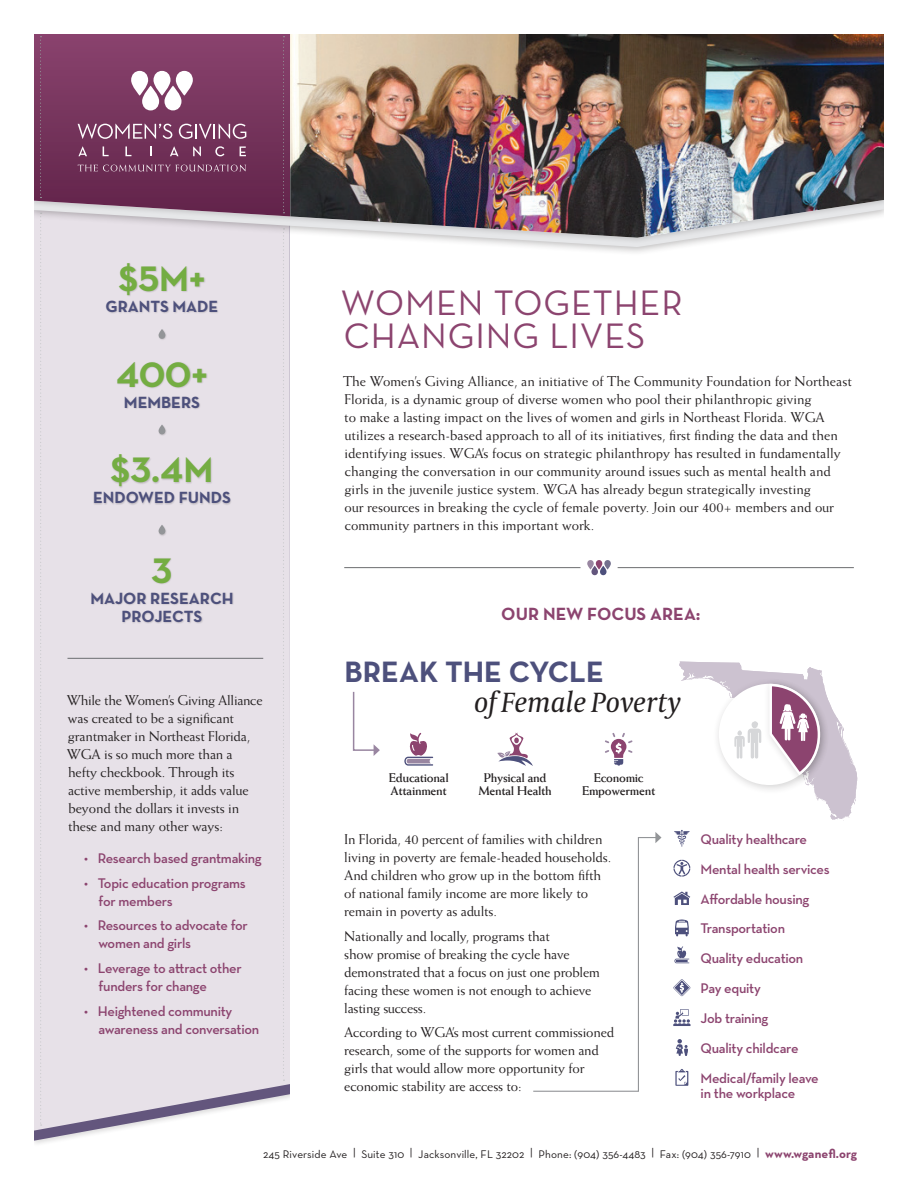
<style>
.page{position:relative;width:918px;height:1188px;background:#fff}
.page>*{position:absolute;margin:0;border:0;box-sizing:border-box;transform-origin:0 0}
.t1{font:36px/33px "Neutraface Text";letter-spacing:.025em;color:#8c446f}
.t2{font:700 36px "Neutraface Text";letter-spacing:-.01em;color:#74ad42}
.t3{font:700 30px "Neutraface Text";color:#4d507c}
.t4{font:italic 28.5px "Capitolium News 2";letter-spacing:-.01em;color:#231f20}
.t5{font:700 18px "Neutraface Text";color:#8c446f}
.t6{font:700 16.5px/18px "Neutraface Text";color:#4d507c;text-align:center}
.t7{font:14.25px/18px "Weiss Std";letter-spacing:-.01em;color:#231f20}
.t8{font:600 14.25px/29.8px "Neutraface Text";letter-spacing:-.02em;color:#8c446f}
.t9{font:700 12.75px/12.8px "Weiss LT";letter-spacing:-.02em;color:#231f20;text-align:center}
.t10{font:11.25px "Neutraface Text";letter-spacing:.01em;color:#231f20}
.s1{font-weight:700;font-size:12.75px;color:#8c446f}
</style>
<div class="page">
<div style="left:34px;top:257px;width:256px;height:874px;background:#e7e1e8"></div>
<svg style="left:40px;top:257px;width:2px;height:869px"></svg>
<svg style="left:283px;top:257px;width:2px;height:824px"></svg>
<div style="left:26px;top:48px;width:866px;height:209px;background:#231f20;opacity:.3"></div>
<div style="left:29px;top:23px;width:860px;height:222px;background:#231f20;opacity:.15"></div>
<svg style="left:34px;top:216px;width:256px;height:22px;fill:#e7e1e8"></svg>
<svg style="left:34px;top:34px;width:256px;height:182px"></svg>
<svg style="left:40px;top:36px;width:1px;height:162px"></svg>
<svg style="left:283px;top:36px;width:2px;height:177px"></svg>
<svg style="left:78px;top:165px;width:168px;height:6px"></svg>
<svg style="left:78px;top:124px;width:94px;height:15px"></svg>
<svg style="left:179px;top:124px;width:67px;height:15px"></svg>
<svg style="left:78px;top:146px;width:9px;height:10px"></svg>
<svg style="left:103px;top:146px;width:6px;height:10px"></svg>
<svg style="left:125px;top:146px;width:6px;height:10px"></svg>
<svg style="left:170px;top:146px;width:9px;height:10px"></svg>
<svg style="left:193px;top:146px;width:8px;height:10px"></svg>
<svg style="left:215px;top:146px;width:9px;height:10px"></svg>
<svg style="left:240px;top:146px;width:6px;height:10px"></svg>
<svg style="left:131px;top:71px;width:62px;height:39px"></svg>
<img style="left:290px;top:34px;width:594px;height:204px">
<div style="left:591px;top:566px;width:7px;height:9px;background:#63567d;border-radius:3px"></div>
<svg style="left:587px;top:560px;width:7px;height:10px"></svg>
<div style="left:600px;top:566px;width:7px;height:9px;background:#4d507c;border-radius:3px"></div>
<svg style="left:596px;top:560px;width:6px;height:10px"></svg>
<svg style="left:604px;top:560px;width:7px;height:10px"></svg>
<hr style="left:344px;top:567px;width:236px;height:1px;background:#6c6d70">
<hr style="left:618px;top:567px;width:236px;height:1px;background:#6c6d70">
<svg style="left:352px;top:691px;width:28px;height:65px"></svg>
<svg style="left:679px;top:662px;width:178px;height:159px"></svg>
<svg style="left:404px;top:733px;width:29px;height:33px"></svg>
<svg style="left:497px;top:732px;width:36px;height:34px"></svg>
<svg style="left:605px;top:733px;width:28px;height:33px"></svg>
<div style="left:91px;top:263px;width:143px;height:361px;background:#231f20;opacity:.2"></div>
<div style="left:159px;top:329px;width:6px;height:10px;background:#939598;border-radius:4px"></div>
<div style="left:159px;top:425px;width:6px;height:9px;background:#939598;border-radius:4px"></div>
<div style="left:159px;top:525px;width:6px;height:10px;background:#939598;border-radius:4px"></div>
<hr style="left:68px;top:658px;width:195px;height:1px;background:#6c6d70">
<svg style="left:674px;top:830px;width:16px;height:17px"></svg>
<svg style="left:673px;top:860px;width:17px;height:17px"></svg>
<svg style="left:673px;top:892px;width:17px;height:13px"></svg>
<svg style="left:675px;top:920px;width:14px;height:16px"></svg>
<svg style="left:674px;top:946px;width:15px;height:17px"></svg>
<svg style="left:673px;top:979px;width:17px;height:17px"></svg>
<svg style="left:673px;top:1009px;width:18px;height:17px"></svg>
<svg style="left:676px;top:1039px;width:12px;height:17px"></svg>
<svg style="left:675px;top:1069px;width:13px;height:17px"></svg>
<svg style="left:533px;top:832px;width:129px;height:260px"></svg>
<div style="left:0;top:0;width:918px;height:34px;background:#fff"></div>
<div style="left:0;top:0;width:34px;height:1188px;background:#fff"></div>
<div style="left:884px;top:0;width:34px;height:228px;background:#fff"></div>
<h1 class="t2" style="left:119px;top:256px;width:88px">$5M+</h1>
<p class="t6" style="left:106px;top:298px;width:114px">GRANTS MADE</p>
<h1 class="t2" style="left:116px;top:351px;width:93px">400+</h1>
<p class="t6" style="left:124px;top:393px;width:78px">MEMBERS</p>
<h1 class="t2" style="left:111px;top:447px;width:104px">$3.4M</h1>
<p class="t6" style="left:93px;top:489px;width:139px">ENDOWED FUNDS</p>
<h1 class="t2" style="left:152px;top:547px;width:22px">3</h1>
<p class="t6" style="left:90px;top:589px;width:145px">MAJOR RESEARCH<br>PROJECTS</p>
<p class="t7" style="left:67px;top:691px;width:197px">While the Women’s Giving Alliance was created to be a significant grantmaker in Northeast Florida,<br>WGA is so much more than a hefty checkbook. Through its active membership, it adds value beyond the dollars it invests in these and many other ways:</p>
<p class="t8" style="left:84px;top:843px;width:179px">• Research based grantmaking</p>
<p class="t8" style="left:99px;top:874px;width:149px;line-height:18px;text-indent:-14px">• Topic education programs for members</p>
<p class="t8" style="left:98px;top:916px;width:151px;line-height:18px;text-indent:-14px">• Resources to advocate for women and girls</p>
<p class="t8" style="left:99px;top:959px;width:145px;line-height:18px;text-indent:-14px">• Leverage to attract other funders for change</p>
<p class="t8" style="left:99px;top:1002px;width:162px;line-height:18px;text-indent:-14px">• Heightened community awareness and conversation</p>
<h1 class="t1" style="left:341px;top:286px;width:343px">WOMEN TOGETHER<br>CHANGING LIVES</h1>
<p class="t7" style="left:343px;top:372px;width:510px">The Women’s Giving Alliance, an initiative of The Community Foundation for Northeast Florida, is a dynamic group of diverse women who pool their philanthropic giving<br>to make a lasting impact on the lives of women and girls in Northeast Florida. WGA utilizes a research-based approach to all of its initiatives, first finding the data and then identifying issues. WGA’s focus on strategic philanthropy has resulted in fundamentally changing the conversation in our community around issues such as mental health and girls in the juvenile justice system. WGA has already begun strategically investing<br>our resources in breaking the cycle of female poverty. Join our 400+ members and our community partners in this important work.</p>
<p class="t5" style="left:501px;top:602px;width:201px">OUR NEW FOCUS AREA:</p>
<h2 class="t3" style="left:345px;top:652px;width:261px">BREAK THE CYCLE</h2>
<h3 class="t4" style="left:474px;top:682px;width:208px">of Female Poverty</h3>
<p class="t9" style="left:389px;top:771px;width:61px;text-align:left">Educational<br>Attainment</p>
<p class="t9" style="left:478px;top:771px;width:75px">Physical and<br>Mental Health</p>
<p class="t9" style="left:582px;top:771px;width:75px">Economic<br>Empowerment</p>
<p class="t7" style="left:344px;top:830px;width:269px">In Florida, 40 percent of families with children living in poverty are female-headed households.<br>And children who grow up in the bottom fifth of national family income are more likely to remain in poverty as adults.</p>
<p class="t7" style="left:344px;top:927px;width:257px">Nationally and locally, programs that<br>show promise of breaking the cycle have demonstrated that a focus on just one problem facing these women is not enough to achieve lasting success.</p>
<p class="t7" style="left:344px;top:1023px;width:272px">According to WGA’s most current commissioned research, some of the supports for women and girls that would allow more opportunity for economic stability are access to:</p>
<p class="t8" style="left:701px;top:824px;width:131px">Quality healthcare<br>Mental health services<br>Affordable housing<br>Transportation<br>Quality education<br>Pay equity<br>Job training<br>Quality childcare<br>Medical/family leave</p>
<p class="t8" style="left:701px;top:1078px;width:96px">in the workplace</p>
<p class="t10" style="left:263px;top:1147px;width:596px">245 Riverside Ave | Suite 310 | Jacksonville, FL 32202 | Phone: (904) 356-4483 | Fax: (904) 356-7910 | <span class="s1">www.wganefl.org</span></p>
</div>
